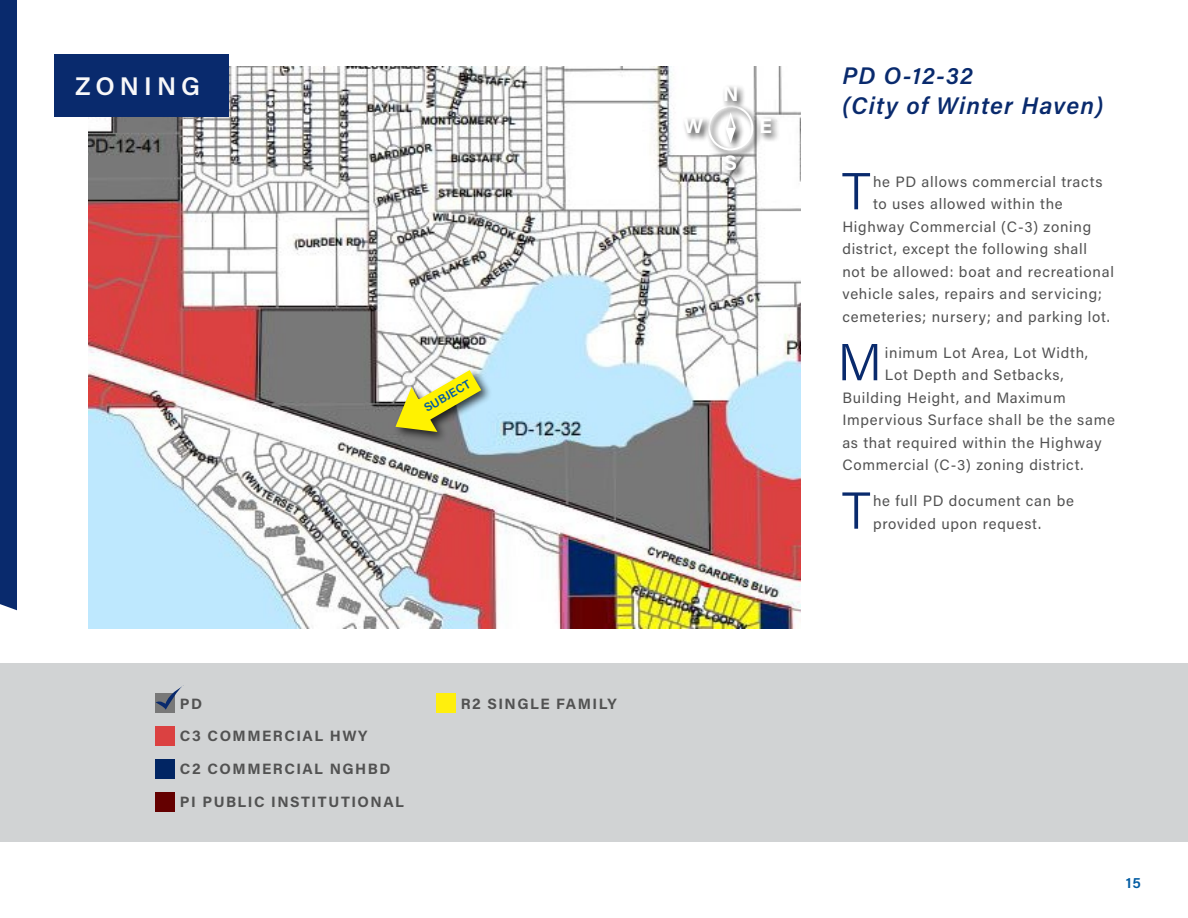
<style>
.page{position:relative;width:1188px;height:918px;background:#fff}
.page>*{position:absolute;margin:0;border:0;box-sizing:border-box;transform-origin:0 0}
.t1{font:300 51.9px "Acumin Pro";color:#092a6d}
.t2{font:600 25.5px "Acumin Pro";letter-spacing:.2em;color:#f8f8f9}
.t3{font:italic 600 24px/30px "Acumin Pro";letter-spacing:.05em;color:#092a6d}
.t4{font:700 21px "Acumin Pro";color:#fefefe}
.t5{font:15px/22.5px "Acumin Pro";letter-spacing:.05em;color:#525252}
.t6{font:700 15px/33px "Acumin Pro";letter-spacing:.1em;color:#525252}
.t7{font:600 15px "Acumin Pro";color:#005ba2}
.t8{font:600 12px "Acumin Pro";color:#005ba2}
</style>
<div class="page">
<div style="left:0;top:0;width:17px;height:610px;background:#092a6d"></div>
<img style="left:89px;top:67px;width:712px;height:561px">
<div style="left:54px;top:54px;width:175px;height:63px;background:#092a6d"></div>
<div style="left:0;top:663px;width:1188px;height:179px;background:#d1d3d4"></div>
<div style="left:156px;top:693px;width:19px;height:20px;background:#787878"></div>
<div style="left:156px;top:726px;width:19px;height:20px;background:#db4141"></div>
<div style="left:156px;top:759px;width:19px;height:20px;background:#012563"></div>
<div style="left:156px;top:792px;width:19px;height:20px;background:#640000"></div>
<div style="left:436px;top:693px;width:19px;height:20px;background:#ffef0d"></div>
<svg style="left:156px;top:686px;width:26px;height:24px"></svg>
<div style="left:392px;top:367px;width:100px;height:77px;background:#000;opacity:.75"></div>
<svg style="left:393px;top:368px;width:91px;height:66px"></svg>
<div style="left:706px;top:102px;width:57px;height:58px;background:#000;opacity:.75"></div>
<svg style="left:706px;top:103px;width:50px;height:50px"></svg>
<div style="left:722px;top:84px;width:24px;height:26px;background:#000;opacity:.75"></div>
<div style="left:723px;top:153px;width:23px;height:27px;background:#000;opacity:.75"></div>
<div style="left:758px;top:116px;width:23px;height:27px;background:#000;opacity:.75"></div>
<div style="left:682px;top:116px;width:30px;height:27px;background:#000;opacity:.75"></div>
<h2 class="t2" style="left:75px;top:68px;width:126px">ZONING</h2>
<p class="t8" style="left:421px;top:401px;width:53px;rotate:-30deg">SUBJECT</p>
<h3 class="t4" style="left:723px;top:78px;width:17px">N</h3>
<h3 class="t4" style="left:684px;top:111px;width:21px">W</h3>
<h3 class="t4" style="left:759px;top:111px;width:14px">E</h3>
<h3 class="t4" style="left:724px;top:148px;width:15px">S</h3>
<p class="t6" style="left:180px;top:686px;width:24px">PD</p>
<p class="t6" style="left:461px;top:686px;width:157px">R2 SINGLE FAMILY</p>
<p class="t6" style="left:180px;top:719px;width:189px">C3 COMMERCIAL HWY</p>
<p class="t6" style="left:180px;top:752px;width:226px">C2 COMMERCIAL NGHBD<br>PI PUBLIC INSTITUTIONAL</p>
<h3 class="t3" style="left:842px;top:59px;width:262px">PD O-12-32<br>(City of Winter Haven)</h3>
<h1 class="t1" style="left:842px;top:155px;width:30px">T</h1>
<p class="t5" style="left:873px;top:170px;width:231px">he PD allows commercial tracts</p>
<p class="t5" style="left:873px;top:192px;width:191px">to uses allowed within the</p>
<p class="t5" style="left:842px;top:215px;width:250px">Highway Commercial (C-3) zoning</p>
<p class="t5" style="left:842px;top:237px;width:246px">district, except the following shall</p>
<p class="t5" style="left:842px;top:260px;width:273px">not be allowed: boat and recreational</p>
<p class="t5" style="left:842px;top:282px;width:261px">vehicle sales, repairs and servicing;</p>
<p class="t5" style="left:842px;top:305px;width:269px">cemeteries; nursery; and parking lot.</p>
<h1 class="t1" style="left:837px;top:326px;width:46px">M</h1>
<p class="t5" style="left:885px;top:341px;width:205px">inimum Lot Area, Lot Width,</p>
<p class="t5" style="left:885px;top:363px;width:180px">Lot Depth and Setbacks,</p>
<p class="t5" style="left:842px;top:386px;width:225px">Building Height, and Maximum</p>
<p class="t5" style="left:842px;top:408px;width:274px">Impervious Surface shall be the same</p>
<p class="t5" style="left:842px;top:431px;width:261px">as that required within the Highway</p>
<p class="t5" style="left:842px;top:453px;width:243px">Commercial (C-3) zoning district.</p>
<h1 class="t1" style="left:842px;top:475px;width:30px">T</h1>
<p class="t5" style="left:873px;top:489px;width:202px">he full PD document can be provided upon request.</p>
<p class="t7" style="left:1126px;top:872px;width:16px">15</p>
</div>
